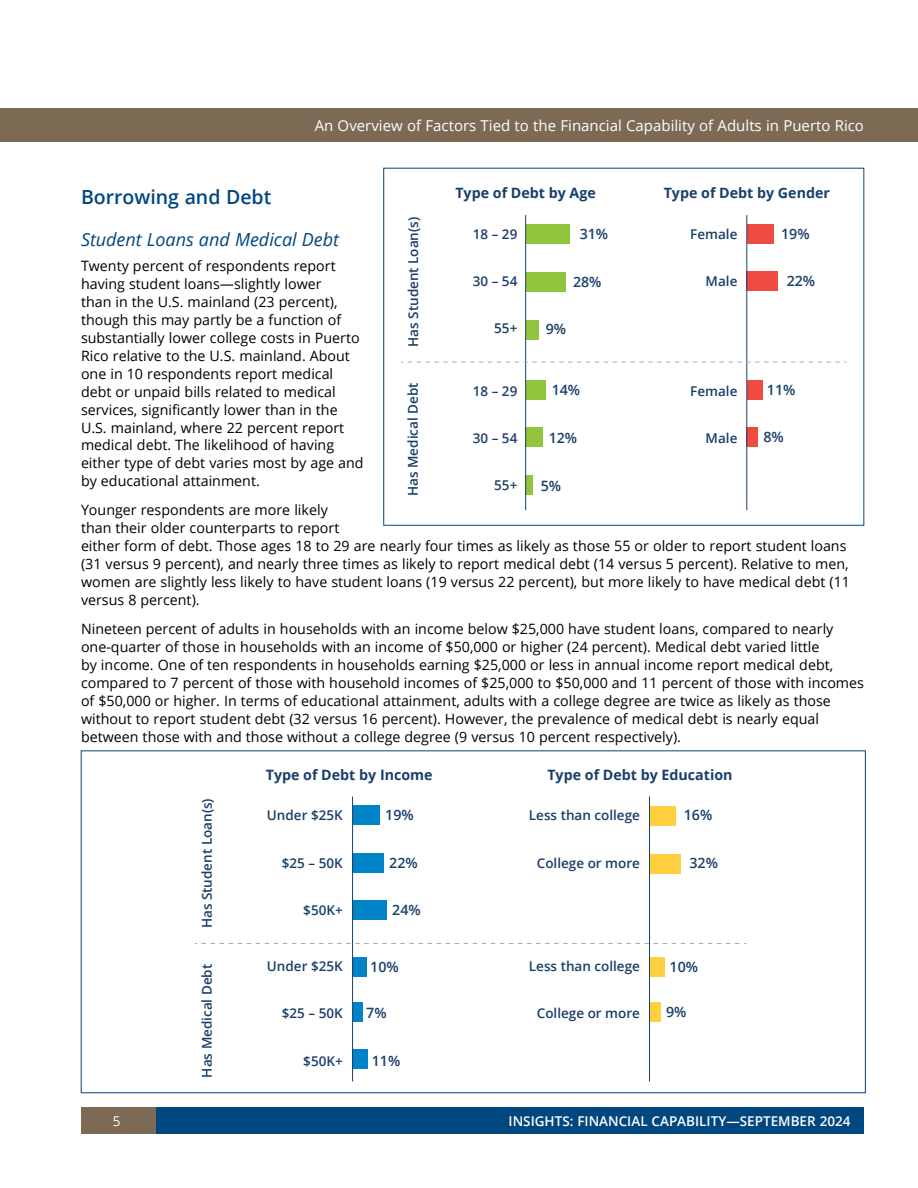
<style>
.page{position:relative;width:918px;height:1188px;background:#fff}
.page>*{position:absolute;margin:0;border:0;box-sizing:border-box;transform-origin:0 0}
.t1{font:600 19.5px "Open Sans";color:#00467f}
.t2{font:italic 18px "Open Sans";color:#00467f}
.t3{font:15px "Open Sans";color:#fff}
.t4{font:14.25px/18px "Open Sans";color:#000}
.t5{font:700 14.25px "Open Sans";color:#193f69}
.t6{font:600 14.25px "Open Sans";color:#193f69}
.t7{font:600 13.5px "Open Sans";color:#193f69}
.t8{font:600 13.5px "Open Sans";color:#fff}
.t9{font:13.5px "Open Sans";color:#fff}
</style>
<div class="page">
<div style="left:155px;top:1107px;width:709px;height:27px;background:#00467f"></div>
<div style="left:81px;top:1107px;width:74px;height:27px;background:#7c6a55"></div>
<div style="left:0;top:108px;width:918px;height:34px;background:#7c6a55"></div>
<div style="left:747px;top:224px;width:27px;height:20px;background:#f04b41"></div>
<div style="left:747px;top:271px;width:31px;height:20px;background:#f04b41"></div>
<div style="left:747px;top:380px;width:15px;height:20px;background:#f04b41"></div>
<div style="left:747px;top:427px;width:11px;height:20px;background:#f04b41"></div>
<hr style="left:746px;top:215px;width:1px;height:295px;background:#193f69">
<div style="left:526px;top:224px;width:44px;height:20px;background:#92c53e"></div>
<div style="left:526px;top:272px;width:39px;height:20px;background:#92c53e"></div>
<div style="left:526px;top:320px;width:12px;height:19px;background:#92c53e"></div>
<div style="left:526px;top:380px;width:20px;height:20px;background:#92c53e"></div>
<div style="left:526px;top:427px;width:17px;height:20px;background:#92c53e"></div>
<div style="left:526px;top:475px;width:7px;height:19px;background:#92c53e"></div>
<hr style="left:525px;top:215px;width:1px;height:295px;background:#193f69">
<svg style="left:401px;top:362px;width:446px;height:1px"></svg>
<div style="left:353px;top:805px;width:27px;height:20px;background:#0083c7"></div>
<div style="left:353px;top:853px;width:31px;height:20px;background:#0083c7"></div>
<div style="left:353px;top:900px;width:34px;height:20px;background:#0083c7"></div>
<div style="left:353px;top:957px;width:14px;height:20px;background:#0083c7"></div>
<div style="left:353px;top:1002px;width:10px;height:20px;background:#0083c7"></div>
<div style="left:353px;top:1050px;width:15px;height:19px;background:#0083c7"></div>
<hr style="left:352px;top:797px;width:1px;height:284px;background:#193f69">
<div style="left:650px;top:806px;width:26px;height:20px;background:#ffd040"></div>
<div style="left:650px;top:854px;width:31px;height:20px;background:#ffd040"></div>
<div style="left:650px;top:957px;width:15px;height:20px;background:#ffd040"></div>
<div style="left:650px;top:1002px;width:11px;height:20px;background:#ffd040"></div>
<hr style="left:649px;top:797px;width:1px;height:284px;background:#193f69">
<svg style="left:195px;top:943px;width:551px;height:1px"></svg>
<p class="t3" style="left:315px;top:115px;width:551px">An Overview of Factors Tied to the Financial Capability of Adults in Puerto Rico</p>
<p class="t5" style="left:455px;top:183px;width:142px">Type of Debt by Age</p>
<p class="t5" style="left:664px;top:183px;width:168px">Type of Debt by Gender</p>
<p class="t6" style="left:781px;top:224px;width:30px">19%</p>
<p class="t6" style="left:787px;top:271px;width:30px">22%</p>
<h1 class="t1" style="left:81px;top:183px;width:192px">Borrowing and Debt</h1>
<p class="t2" style="left:81px;top:227px;width:259px">Student Loans and Medical Debt</p>
<p class="t4" style="left:81px;top:256px;width:284px">Twenty percent of respondents report having student loans—slightly lower<br>than in the U.S. mainland (23 percent), though this may partly be a function of substantially lower college costs in Puerto Rico relative to the U.S. mainland. About one in 10 respondents report medical debt or unpaid bills related to medical services, significantly lower than in the U.S. mainland, where 22 percent report medical debt. The likelihood of having either type of debt varies most by age and by educational attainment.</p>
<p class="t4" style="left:81px;top:501px;width:771px">Younger respondents are more likely<br>than their older counterparts to report<br>either form of debt. Those ages 18 to 29 are nearly four times as likely as those 55 or older to report student loans (31 versus 9 percent), and nearly three times as likely to report medical debt (14 versus 5 percent). Relative to men, women are slightly less likely to have student loans (19 versus 22 percent), but more likely to have medical debt (11 versus 8 percent).</p>
<p class="t4" style="left:81px;top:620px;width:785px">Nineteen percent of adults in households with an income below $25,000 have student loans, compared to nearly one-quarter of those in households with an income of $50,000 or higher (24 percent). Medical debt varied little<br>by income. One of ten respondents in households earning $25,000 or less in annual income report medical debt, compared to 7 percent of those with household incomes of $25,000 to $50,000 and 11 percent of those with incomes of $50,000 or higher. In terms of educational attainment, adults with a college degree are twice as likely as those without to report student debt (32 versus 16 percent). However, the prevalence of medical debt is nearly equal between those with and those without a college degree (9 versus 10 percent respectively).</p>
<p class="t7" style="left:404px;top:347px;width:132px;rotate:-90deg">Has Student Loan(s)</p>
<p class="t6" style="left:580px;top:224px;width:30px">31%</p>
<p class="t6" style="left:552px;top:380px;width:30px">14%</p>
<p class="t7" style="left:690px;top:225px;width:49px">Female</p>
<p class="t7" style="left:706px;top:272px;width:33px">Male</p>
<p class="t7" style="left:473px;top:225px;width:46px">18 – 29</p>
<p class="t7" style="left:473px;top:272px;width:46px">30 – 54</p>
<p class="t7" style="left:494px;top:319px;width:25px">55+</p>
<p class="t6" style="left:573px;top:272px;width:30px">28%</p>
<p class="t6" style="left:546px;top:319px;width:22px">9%</p>
<p class="t7" style="left:404px;top:496px;width:115px;rotate:-90deg">Has Medical Debt</p>
<p class="t6" style="left:767px;top:380px;width:30px">11%</p>
<p class="t6" style="left:763px;top:427px;width:22px">8%</p>
<p class="t7" style="left:690px;top:382px;width:49px">Female</p>
<p class="t7" style="left:706px;top:429px;width:33px">Male</p>
<p class="t7" style="left:473px;top:382px;width:46px">18 – 29</p>
<p class="t7" style="left:473px;top:429px;width:46px">30 – 54</p>
<p class="t7" style="left:494px;top:476px;width:25px">55+</p>
<p class="t6" style="left:549px;top:428px;width:30px">12%</p>
<p class="t6" style="left:541px;top:476px;width:22px">5%</p>
<p class="t7" style="left:198px;top:928px;width:132px;rotate:-90deg">Has Student Loan(s)</p>
<p class="t7" style="left:198px;top:1078px;width:115px;rotate:-90deg">Has Medical Debt</p>
<p class="t5" style="left:266px;top:765px;width:168px">Type of Debt by Income</p>
<p class="t6" style="left:385px;top:805px;width:30px">19%</p>
<p class="t7" style="left:267px;top:806px;width:77px">Under $25K</p>
<p class="t7" style="left:282px;top:853px;width:62px">$25 – 50K</p>
<p class="t7" style="left:303px;top:900px;width:41px">$50K+</p>
<p class="t6" style="left:389px;top:853px;width:30px">22%</p>
<p class="t6" style="left:392px;top:900px;width:30px">24%</p>
<p class="t7" style="left:267px;top:957px;width:77px">Under $25K</p>
<p class="t7" style="left:282px;top:1004px;width:62px">$25 – 50K</p>
<p class="t7" style="left:303px;top:1051px;width:41px">$50K+</p>
<p class="t6" style="left:370px;top:957px;width:30px">10%</p>
<p class="t6" style="left:366px;top:1003px;width:22px">7%</p>
<p class="t6" style="left:372px;top:1051px;width:30px">11%</p>
<p class="t5" style="left:547px;top:765px;width:187px">Type of Debt by Education</p>
<p class="t6" style="left:684px;top:805px;width:30px">16%</p>
<p class="t7" style="left:529px;top:806px;width:113px">Less than college</p>
<p class="t7" style="left:537px;top:853px;width:105px">College or more</p>
<p class="t6" style="left:689px;top:853px;width:30px">32%</p>
<p class="t7" style="left:529px;top:957px;width:113px">Less than college</p>
<p class="t7" style="left:537px;top:1004px;width:105px">College or more</p>
<p class="t6" style="left:670px;top:957px;width:30px">10%</p>
<p class="t6" style="left:666px;top:1002px;width:22px">9%</p>
<p class="t9" style="left:113px;top:1112px;width:9px">5</p>
<p class="t8" style="left:509px;top:1112px;width:343px">INSIGHTS: FINANCIAL CAPABILITY—SEPTEMBER 2024</p>
</div>
